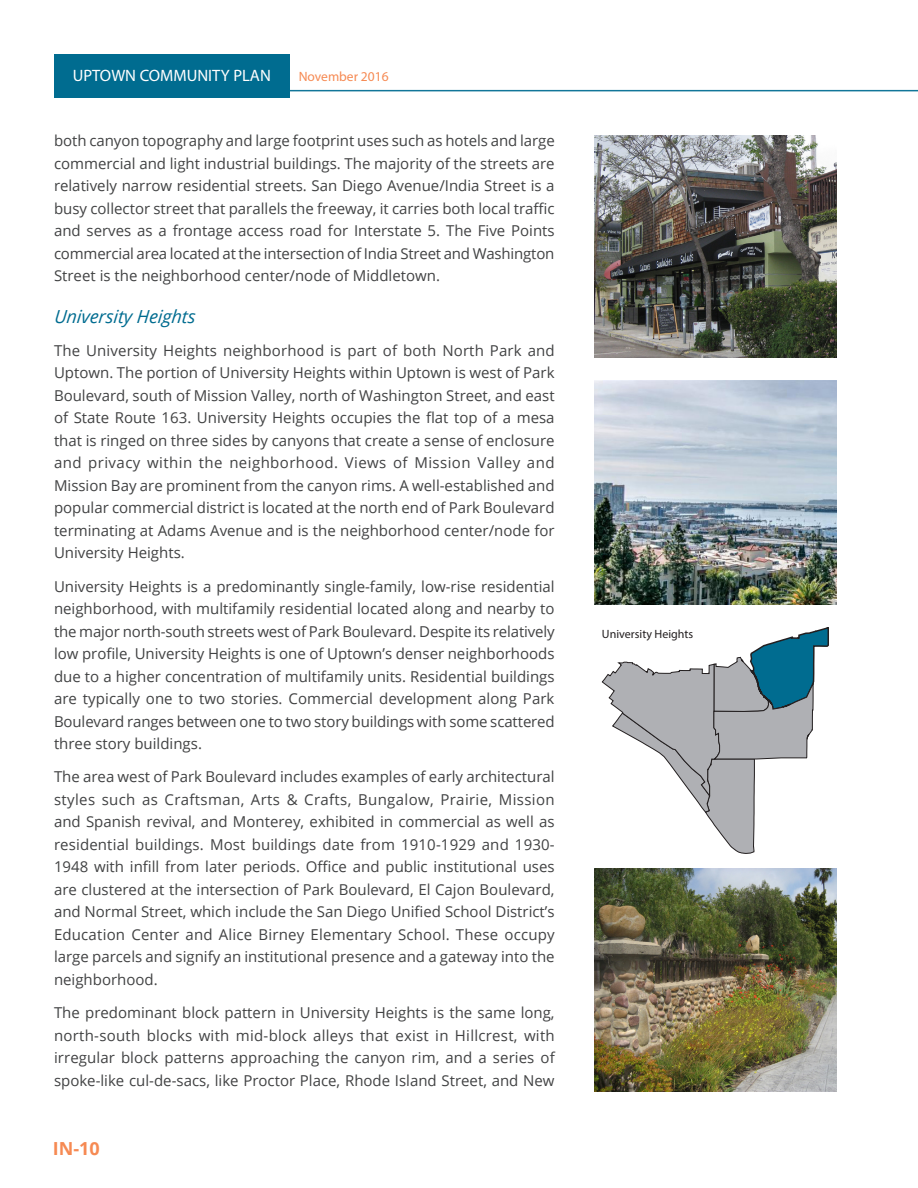
<style>
.page{position:relative;width:918px;height:1188px;background:#fff}
.page>*{position:absolute;margin:0;border:0;box-sizing:border-box;transform-origin:0 0}
.head_neigh{font:italic 18px "Open Sans";color:#006c90}
.t1{font:700 18px "Open Sans";color:#f68a53}
.t2{font:16.5px "Myriad Pro";color:#fff}
.Body_Text{font:15px/22.5px "Open Sans";color:#414243;text-align:justify}
.t3{font:13.5px "Myriad Pro";color:#f68a53}
.t4{font:12px "Myriad Pro";color:#231f20}
</style>
<div class="page">
<svg style="left:602px;top:627px;width:227px;height:227px"></svg>
<img style="left:594px;top:135px;width:243px;height:223px">
<img style="left:594px;top:868px;width:243px;height:223px">
<img style="left:594px;top:380px;width:243px;height:224px">
<hr style="left:54px;top:90px;width:864px;height:1px;background:#117699">
<div style="left:54px;top:54px;width:235px;height:43px;background:#006c90"></div>
<p class="t2" style="left:73px;top:66px;width:200px">UPTOWN COMMUNITY PLAN</p>
<p class="t3" style="left:299px;top:68px;width:92px">November 2016</p>
<p class="Body_Text" style="left:54px;top:129px;width:502px">both canyon topography and large footprint uses such as hotels and large commercial and light industrial buildings. The majority of the streets are relatively narrow residential streets. San Diego Avenue/India Street is a busy collector street that parallels the freeway, it carries both local traffic and serves as a frontage access road for Interstate 5. The Five Points commercial area located at the intersection of India Street and Washington Street is the neighborhood center/node of Middletown.</p>
<p class="head_neigh" style="left:54px;top:304px;width:145px">University Heights</p>
<p class="Body_Text" style="left:54px;top:339px;width:502px">The University Heights neighborhood is part of both North Park and Uptown. The portion of University Heights within Uptown is west of Park Boulevard, south of Mission Valley, north of Washington Street, and east of State Route 163. University Heights occupies the flat top of a mesa that is ringed on three sides by canyons that create a sense of enclosure and privacy within the neighborhood. Views of Mission Valley and Mission Bay are prominent from the canyon rims. A well-established and popular commercial district is located at the north end of Park Boulevard terminating at Adams Avenue and is the neighborhood center/node for University Heights.</p>
<p class="Body_Text" style="left:54px;top:575px;width:502px">University Heights is a predominantly single-family, low-rise residential neighborhood, with multifamily residential located along and nearby to the major north-south streets west of Park Boulevard. Despite its relatively low profile, University Heights is one of Uptown’s denser neighborhoods due to a higher concentration of multifamily units. Residential buildings are typically one to two stories. Commercial development along Park Boulevard ranges between one to two story buildings with some scattered three story buildings.</p>
<p class="Body_Text" style="left:54px;top:765px;width:502px">The area west of Park Boulevard includes examples of early architectural styles such as Craftsman, Arts &amp; Crafts, Bungalow, Prairie, Mission and Spanish revival, and Monterey, exhibited in commercial as well as residential buildings. Most buildings date from 1910-1929 and 1930- 1948 with infill from later periods. Office and public institutional uses are clustered at the intersection of Park Boulevard, El Cajon Boulevard, and Normal Street, which include the San Diego Unified School District’s Education Center and Alice Birney Elementary School. These occupy large parcels and signify an institutional presence and a gateway into the neighborhood.</p>
<p class="Body_Text" style="left:54px;top:1001px;width:502px">The predominant block pattern in University Heights is the same long, north-south blocks with mid-block alleys that exist in Hillcrest, with irregular block patterns approaching the canyon rim, and a series of spoke-like cul-de-sacs, like Proctor Place, Rhode Island Street, and New</p>
<p class="t1" style="left:53px;top:1135px;width:48px">IN-10</p>
<p class="t4" style="left:602px;top:627px;width:93px">University Heights</p>
</div>
